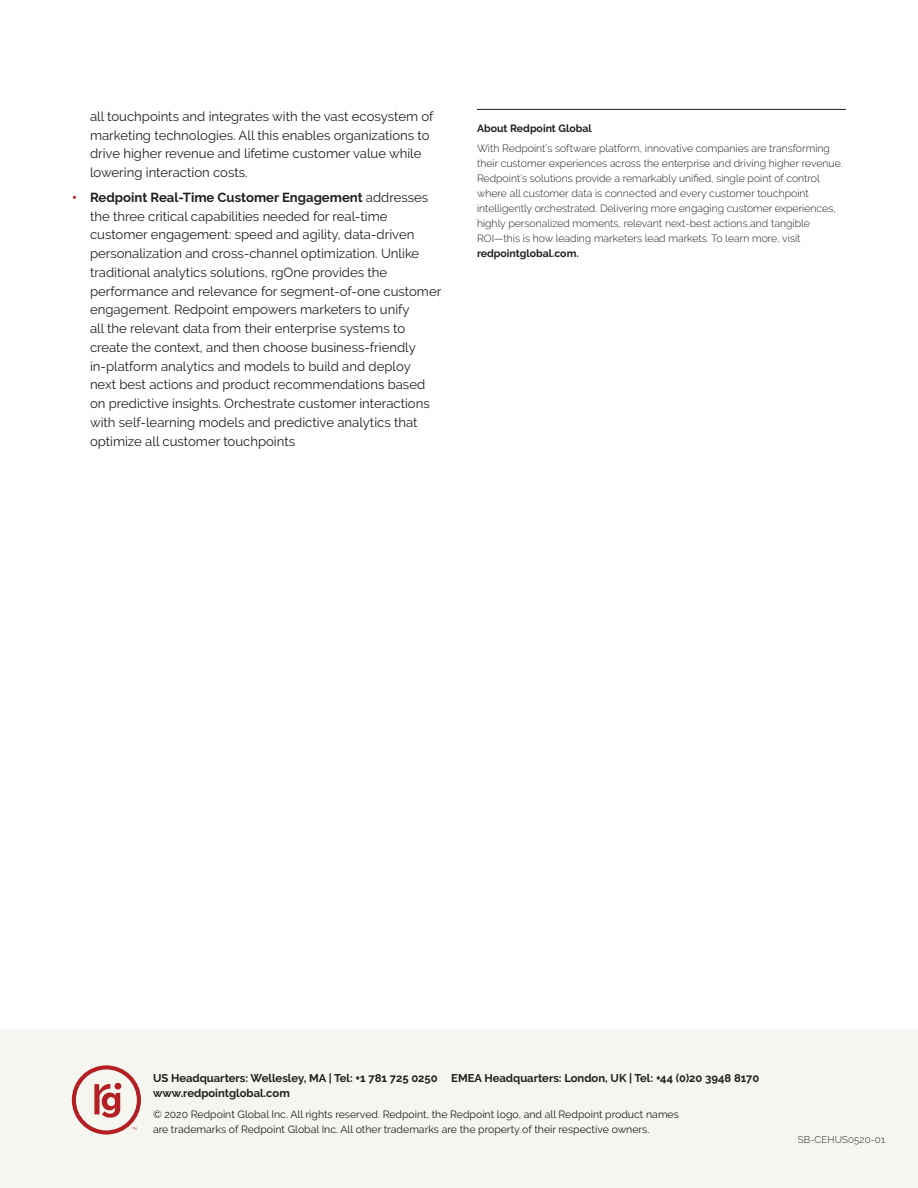
<style>
.page{position:relative;width:918px;height:1188px;background:#fff}
.page>*{position:absolute;margin:0;border:0;box-sizing:border-box;transform-origin:0 0}
.t1{font:13.2px/18.8px "Raleway";color:#231f20}
.t2{font:700 11.25px/15px "Raleway";color:#231f20}
.About_Redpoint_Copy{font:300 10.5px/15px "Raleway";color:#231f20}
.t3{font:10.5px/15px "Raleway";color:#231f20}
.About_Redpoint_Heade{font:700 10.5px "Raleway";color:#231f20}
.t4{font:300 9.75px "Raleway";letter-spacing:.01em;color:#231f20}
.s1{font-weight:900;color:#b31f23}
.s2{font-weight:700}
</style>
<div class="page">
<div style="left:0;top:1030px;width:918px;height:158px;background:#f5f6ef"></div>
<svg style="left:72px;top:1065px;width:69px;height:70px"></svg>
<hr style="left:477px;top:109px;width:369px;height:1px;background:#231f20">
<p class="t1" style="left:90px;top:107px;width:345px">all touchpoints and integrates with the vast ecosystem of marketing technologies. All this enables organizations to drive higher revenue and lifetime customer value while lowering interaction costs.</p>
<p class="t1" style="left:90px;top:188px;width:353px;text-indent:-18px"><span class="s1">•</span> <span class="s2">Redpoint Real-Time Customer Engagement</span> addresses the three critical capabilities needed for real-time customer engagement: speed and agility, data-driven personalization and cross-channel optimization. Unlike traditional analytics solutions, rgOne provides the performance and relevance for segment-of-one customer engagement. Redpoint empowers marketers to unify<br>all the relevant data from their enterprise systems to create the context, and then choose business-friendly in-platform analytics and models to build and deploy<br>next best actions and product recommendations based on predictive insights. Orchestrate customer interactions with self-learning models and predictive analytics that optimize all customer touchpoints</p>
<p class="About_Redpoint_Heade" style="left:477px;top:123px;width:116px">About Redpoint Global</p>
<p class="About_Redpoint_Copy" style="left:477px;top:141px;width:367px">With Redpoint’s software platform, innovative companies are transforming their customer experiences across the enterprise and driving higher revenue.<br>Redpoint’s solutions provide a remarkably unified, single point of control where all customer data is connected and every customer touchpoint intelligently orchestrated. Delivering more engaging customer experiences, highly personalized moments, relevant next-best actions,and tangible ROI—this is how leading marketers lead markets. To learn more, visit <span class="s2">redpointglobal.com.</span></p>
<p class="t2" style="left:153px;top:1071px;width:608px">US Headquarters: Wellesley, MA | Tel: +1 781 725 0250 EMEA Headquarters: London, UK | Tel: +44 (0)20 3948 8170 www.redpointglobal.com</p>
<p class="t3" style="left:153px;top:1107px;width:527px">© 2020 Redpoint Global Inc. All rights reserved. Redpoint, the Redpoint logo, and all Redpoint product names are trademarks of Redpoint Global Inc. All other trademarks are the property of their respective owners.</p>
<p class="t4" style="left:798px;top:1134px;width:89px">SB-CEHUS0520-01</p>
</div>
